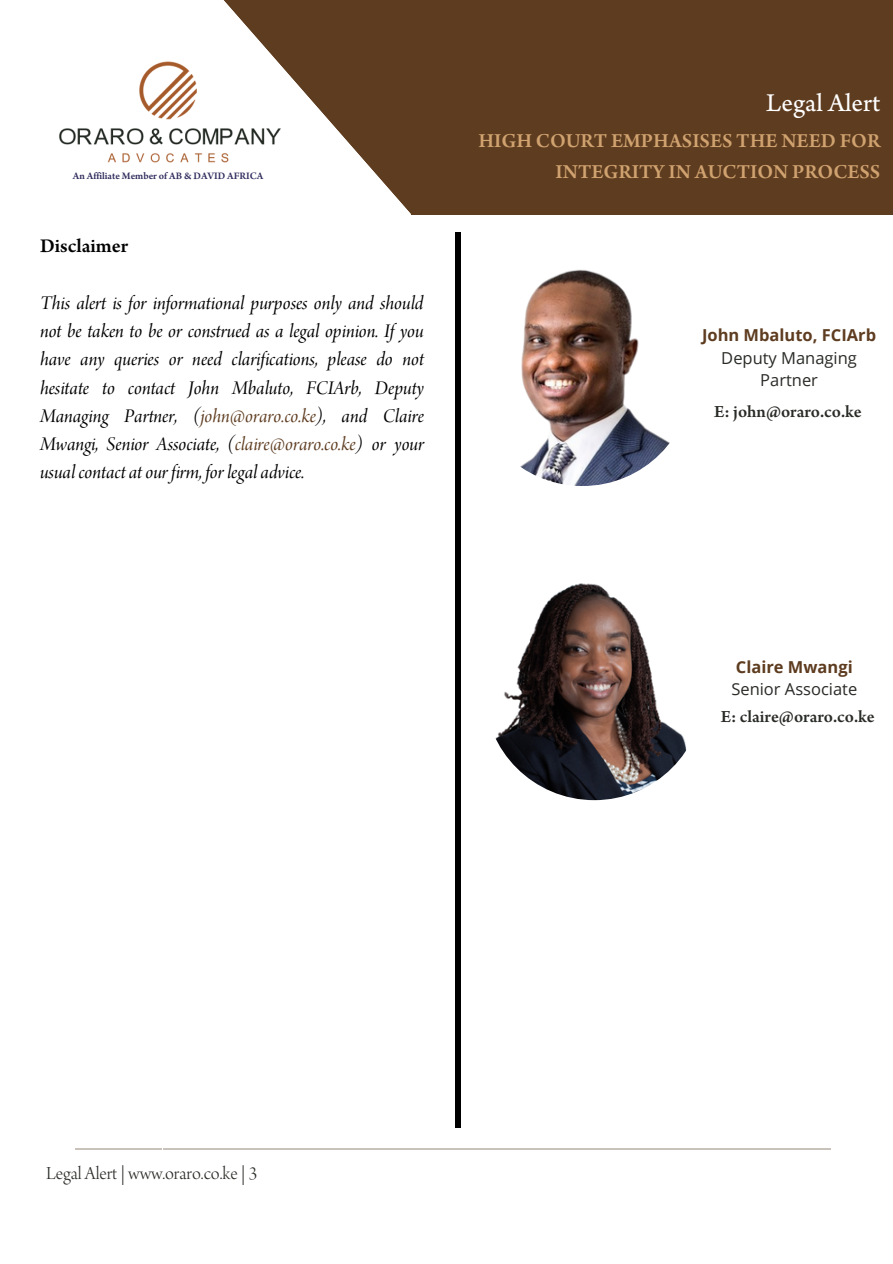
<style>
.page{position:relative;width:893px;height:1264px;background:#fff}
.page>*{position:absolute;margin:0;border:0;box-sizing:border-box;transform-origin:0 0}
.t1{font:61.2px/44.7px "Inter Thin BETA";color:#c9c2ba;text-align:justify}
.t2{font:27px "Arno Pro Sm Text";color:#fff}
.t3{font:600 21px/30.3px "Arno Pro";color:#d0a26f;text-align:right}
.t4{font:20.55px/28px "Arno Pro Italic Display";color:#000;text-align:justify}
.t5{font:600 20.55px "Arno Pro";color:#000}
.t6{font:19.35px "Arno Pro Light Display";color:#282b26}
.t7{font:600 18px "Arno Pro";color:#282b26}
.t8{font:16.5px/22.5px "Open Sans";color:#282b26;text-align:center}
.t9{font:700 16.5px "Open Sans";color:#5e3c20}
.t10{font:600 10.5px "Arno Pro";color:#2e2a5c}
.s1{color:#5e3c20}
</style>
<div class="page">
<div style="left:411px;top:0;width:481px;height:214px;background:#5e3c20"></div>
<svg style="left:224px;top:0;width:187px;height:214px;fill:#5e3c20"></svg>
<img style="left:59px;top:42px;width:253px;height:141px">
<img style="left:484px;top:580px;width:220px;height:220px;border-radius:50%">
<div style="left:454px;top:233px;width:6px;height:894px;background:#000"></div>
<img style="left:472px;top:266px;width:220px;height:220px;border-radius:50%">
<p class="t10" style="left:73px;top:171px;width:192px">An Affiliate Member of AB &amp; DAVID AFRICA</p>
<p class="t5" style="left:40px;top:238px;width:90px">Disclaimer</p>
<p class="t4" style="left:40px;top:291px;width:386px">This alert is for informational purposes only and should not be taken to be or construed as a legal opinion. If you have any queries or need clarifications, please do not hesitate to contact John Mbaluto, FCIArb, Deputy Managing Partner, (<span class="s1">john@oraro.co.ke</span>), and Claire Mwangi, Senior Associate, (<span class="s1">claire@oraro.co.ke</span>) or your usual contact at our firm, for legal advice.</p>
<h2 class="t2" style="left:766px;top:93px;width:115px">Legal Alert</h2>
<p class="t3" style="left:478px;top:128px;width:403px">HIGH COURT EMPHASISES THE NEED FOR<br>INTEGRITY IN AUCTION PROCESS</p>
<p class="t9" style="left:702px;top:323px;width:176px">John Mbaluto, FCIArb</p>
<p class="t8" style="left:721px;top:346px;width:137px">Deputy Managing<br>Partner</p>
<p class="t7" style="left:714px;top:405px;width:149px">E: john@oraro.co.ke</p>
<p class="t9" style="left:735px;top:655px;width:118px">Claire Mwangi</p>
<p class="t8" style="left:731px;top:677px;width:127px">Senior Associate</p>
<p class="t7" style="left:721px;top:709px;width:155px">E: claire@oraro.co.ke</p>
<h1 class="t1" style="left:75px;top:1157px;width:17px;rotate:-90deg">I</h1>
<h1 class="t1" style="left:117px;top:1157px;width:17px;line-height:45.6px;rotate:-90deg">I I I</h1>
<h1 class="t1" style="left:251px;top:1157px;width:17px;rotate:-90deg">I I I I I</h1>
<h1 class="t1" style="left:473px;top:1157px;width:17px;rotate:-90deg">I I I I I I I I</h1>
<p class="t6" style="left:46px;top:1165px;width:213px">Legal Alert | www.oraro.co.ke | 3</p>
</div>
